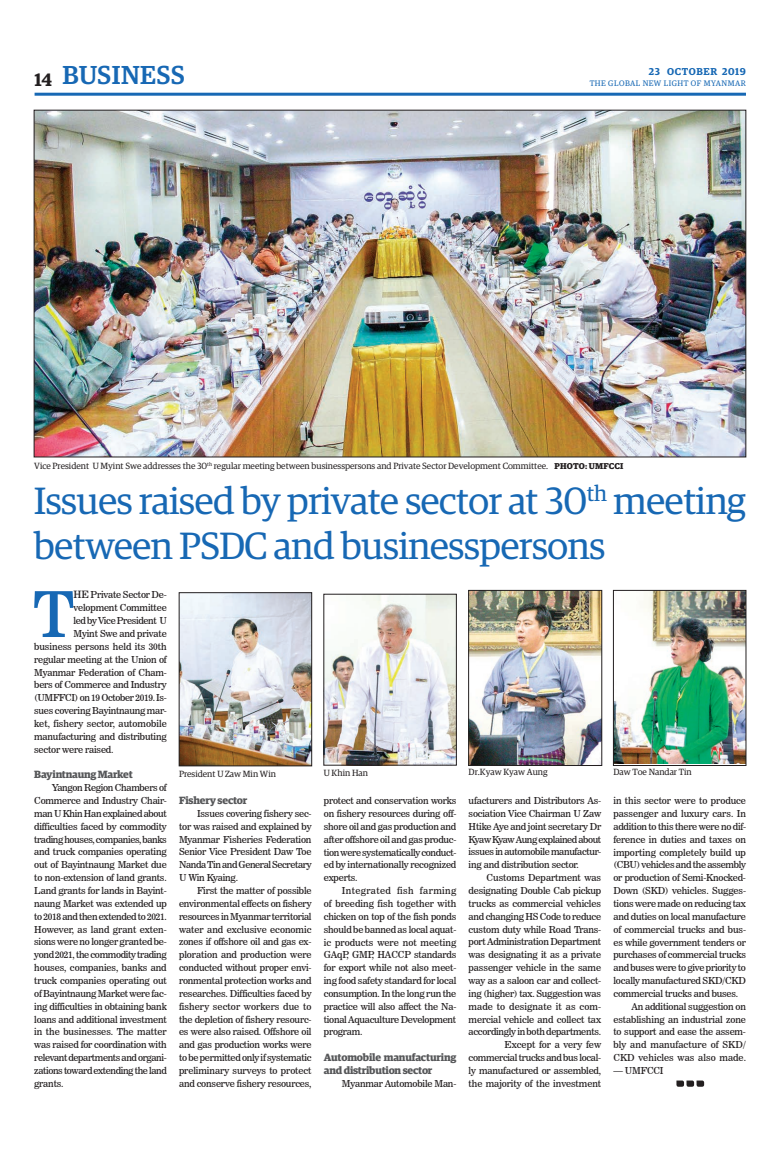
<style>
.page{position:relative;width:773px;height:1152px;background:#fff}
.page>*{position:absolute;margin:0;border:0;box-sizing:border-box;transform-origin:0 0}
.t1{font:62.9px "News 706 BT Roman C";color:#1768b4}
.t2{font:38px/45.6px "Guardian Egyp";letter-spacing:-.01em;color:#1768b4}
.t3{font:500 26px "Guardian Egyp";letter-spacing:.02em;color:#1768b4}
.t4{font:600 18px "Guardian Egyp";color:#231f20}
.t5{font:700 10.5px/12.9px "Guardian Egyp";letter-spacing:-.02em;color:#57585a}
.t6{font:600 10px "Guardian Egyp";letter-spacing:.06em;color:#1768b4}
.t7{font:9.5px/12.9px "News 706 BT Roman C";letter-spacing:-.02em;color:#231f20;text-align:justify}
.t8{font:9.5px "News 706 BT Roman C";color:#231f20}
.t9{font:9.5px "News 706 BT Roman C";letter-spacing:.005em;color:#231f20}
.t10{font:9.5px "News 706 BT Roman C";letter-spacing:-.04em;color:#231f20}
.t11{font:9px "Guardian Egyp";color:#231f20}
.t12{font:8px "Guardian Egyp";letter-spacing:.06em;color:#1768b4}
.s1{font-weight:700;font-size:8.5px}
.s2{font-size:10px}
</style>
<div class="page">
<hr style="left:35px;top:93px;width:711px;height:3px;background:#1768b4">
<svg style="left:676px;top:1081px;width:28px;height:6px"></svg>
<img style="left:615px;top:592px;width:129px;height:172px">
<div style="left:613px;top:590px;width:133px;height:176px;border:1px solid #231f20"></div>
<img style="left:470px;top:592px;width:130px;height:172px">
<div style="left:468px;top:590px;width:134px;height:176px;border:1px solid #231f20"></div>
<img style="left:36px;top:112px;width:708px;height:343px">
<img style="left:181px;top:595px;width:129px;height:169px">
<div style="left:179px;top:593px;width:133px;height:173px;border:1px solid #231f20"></div>
<img style="left:326px;top:596px;width:128px;height:167px">
<h3 class="t4" style="left:35px;top:67px;width:19px">14</h3>
<h3 class="t3" style="left:62px;top:57px;width:124px">BUSINESS</h3>
<p class="t6" style="left:649px;top:64px;width:98px">23 OCTOBER 2019</p>
<p class="t12" style="left:589px;top:78px;width:158px">THE GLOBAL NEW LIGHT OF MYANMAR</p>
<p class="t11" style="left:34px;top:460px;width:590px">Vice President U Myint Swe addresses the 30<sup>th</sup> regular meeting between businesspersons and Private Sector Development Committee. <span class="s1">PHOTO: UMFCCI</span></p>
<h2 class="t2" style="left:34px;top:475px;width:713px">Issues raised by private sector at 30<sup>th</sup> meeting between PSDC and businesspersons</h2>
<h1 class="t1" style="left:33px;top:577px;width:44px">T</h1>
<p class="t7" style="left:74px;top:589px;width:95px"><span class="s2">HE</span> Private Sector De-</p>
<p class="t7" style="left:74px;top:601px;width:95px">velopment Committee</p>
<p class="t10" style="left:74px;top:615px;width:95px">led by Vice President U</p>
<p class="t7" style="left:74px;top:627px;width:95px">Myint Swe and private</p>
<p class="t7" style="left:34px;top:640px;width:134px">business persons held its 30th</p>
<p class="t7" style="left:34px;top:653px;width:134px">regular meeting at the Union of</p>
<p class="t7" style="left:34px;top:666px;width:134px">Myanmar Federation of Cham-</p>
<p class="t7" style="left:34px;top:679px;width:134px">bers of Commerce and Industry</p>
<p class="t7" style="left:34px;top:691px;width:134px">(UMFFCI) on 19 October 2019. Is-</p>
<p class="t7" style="left:34px;top:704px;width:134px">sues covering Bayintnaung mar-</p>
<p class="t8" style="left:34px;top:718px;width:134px">ket, fishery sector, automobile</p>
<p class="t7" style="left:34px;top:730px;width:134px">manufacturing and distributing</p>
<p class="t7" style="left:34px;top:743px;width:81px">sector were raised.</p>
<p class="t5" style="left:34px;top:767px;width:100px">Bayintnaung Market</p>
<p class="t7" style="left:34px;top:781px;width:134px;text-indent:18px">Yangon Region Chambers of Commerce and Industry Chair&shy;man U Khin Han explained about difficulties faced by commodity trading houses, companies, banks and truck companies operating out of Bayintnaung Market due to non-extension of land grants.<br>Land grants for lands in Bayint&shy;naung Market was extended up to 2018 and then extended to 2021.<br>However, as land grant exten&shy;sions were no longer granted be&shy;yond 2021, the commodity trading houses, companies, banks and truck companies operating out of Bayintnaung Market were fac&shy;ing difficulties in obtaining bank loans and additional investment in the businesses. The matter was raised for coordination with relevant departments and organi&shy;zations toward extending the land grants.</p>
<p class="t11" style="left:179px;top:767px;width:99px">President U Zaw Min Win</p>
<p class="t11" style="left:324px;top:767px;width:46px">U Khin Han</p>
<p class="t11" style="left:468px;top:766px;width:81px">Dr.Kyaw Kyaw Aung</p>
<p class="t11" style="left:613px;top:765px;width:80px">Daw Toe Nandar Tin</p>
<p class="t5" style="left:179px;top:793px;width:70px">Fishery sector</p>
<p class="t7" style="left:179px;top:807px;width:134px;text-indent:18px">Issues covering fishery sec&shy;tor was raised and explained by Myanmar Fisheries Federation Senior Vice President Daw Toe Nanda Tin and General Secretary U Win Kyaing.</p>
<p class="t7" style="left:179px;top:884px;width:134px;text-indent:18px">First the matter of possible environmental effects on fishery resources in Myanmar territorial water and exclusive economic zones if offshore oil and gas ex&shy;ploration and production were conducted without proper envi&shy;ronmental protection works and researches. Difficulties faced by fishery sector workers due to the depletion of fishery resourc&shy;es were also raised. Offshore oil and gas production works were to be permitted only if systematic preliminary surveys to protect and conserve fishery resources,</p>
<p class="t7" style="left:468px;top:794px;width:134px">ufacturers and Distributors As&shy;sociation Vice Chairman U Zaw Htike Aye and joint secretary Dr Kyaw Kyaw Aung explained about issues in automobile manufactur&shy;ing and distribution sector.</p>
<p class="t7" style="left:468px;top:871px;width:134px;text-align:right">Customs Department was designating Double Cab pickup trucks as commercial vehicles and changing HS Code to reduce custom duty while Road Trans&shy;port Administration Department was designating it as a private passenger vehicle in the same way as a saloon car and collect&shy;ing (higher) tax. Suggestion was made to designate it as com&shy;mercial vehicle and collect tax accordingly in both departments.<br>Except for a very few commercial trucks and bus local&shy;ly manufactured or assembled, the majority of the investment</p>
<p class="t7" style="left:324px;top:794px;width:134px">protect and conservation works on fishery resources during off&shy;shore oil and gas production and after offshore oil and gas produc&shy;tion were systematically conduct&shy;ed by internationally recognized experts.</p>
<p class="t7" style="left:324px;top:884px;width:134px;text-indent:18px">Integrated fish farming of breeding fish together with chicken on top of the fish ponds should be banned as local aquat&shy;ic products were not meeting GAqP, GMP, HACCP standards for export while not also meet&shy;ing food safety standard for local consumption. In the long run the practice will also affect the Na&shy;tional Aquaculture Development program.</p>
<p class="t5" style="left:324px;top:1050px;width:134px">Automobile manufacturing and distribution sector</p>
<p class="t7" style="left:342px;top:1077px;width:116px">Myanmar Automobile Man-</p>
<p class="t7" style="left:613px;top:794px;width:134px">in this sector were to produce</p>
<p class="t7" style="left:613px;top:807px;width:134px">passenger and luxury cars. In</p>
<p class="t7" style="left:613px;top:820px;width:134px">addition to this there were no dif-</p>
<p class="t7" style="left:613px;top:833px;width:134px">ference in duties and taxes on</p>
<p class="t8" style="left:613px;top:846px;width:134px">importing completely build up</p>
<p class="t7" style="left:613px;top:859px;width:134px">(CBU) vehicles and the assembly</p>
<p class="t7" style="left:613px;top:871px;width:134px">or production of Semi-Knocked-</p>
<p class="t7" style="left:613px;top:884px;width:134px">Down (SKD) vehicles. Sugges-</p>
<p class="t7" style="left:613px;top:897px;width:134px">tions were made on reducing tax</p>
<p class="t7" style="left:613px;top:910px;width:134px">and duties on local manufacture</p>
<p class="t7" style="left:613px;top:923px;width:134px">of commercial trucks and bus-</p>
<p class="t7" style="left:613px;top:936px;width:134px">es while government tenders or</p>
<p class="t7" style="left:613px;top:948px;width:134px">purchases of commercial trucks</p>
<p class="t7" style="left:613px;top:961px;width:134px">and buses were to give priority to</p>
<p class="t7" style="left:613px;top:974px;width:134px">locally manufactured SKD/CKD</p>
<p class="t7" style="left:613px;top:987px;width:126px">commercial trucks and buses.</p>
<p class="t7" style="left:631px;top:1000px;width:116px">An additional suggestion on</p>
<p class="t7" style="left:613px;top:1013px;width:134px">establishing an industrial zone</p>
<p class="t7" style="left:613px;top:1026px;width:134px">to support and ease the assem-</p>
<p class="t9" style="left:613px;top:1039px;width:134px">bly and manufacture of SKD/</p>
<p class="t8" style="left:613px;top:1052px;width:134px">CKD vehicles was also made.</p>
<p class="t7" style="left:613px;top:1064px;width:52px">— UMFCCI</p>
</div>
